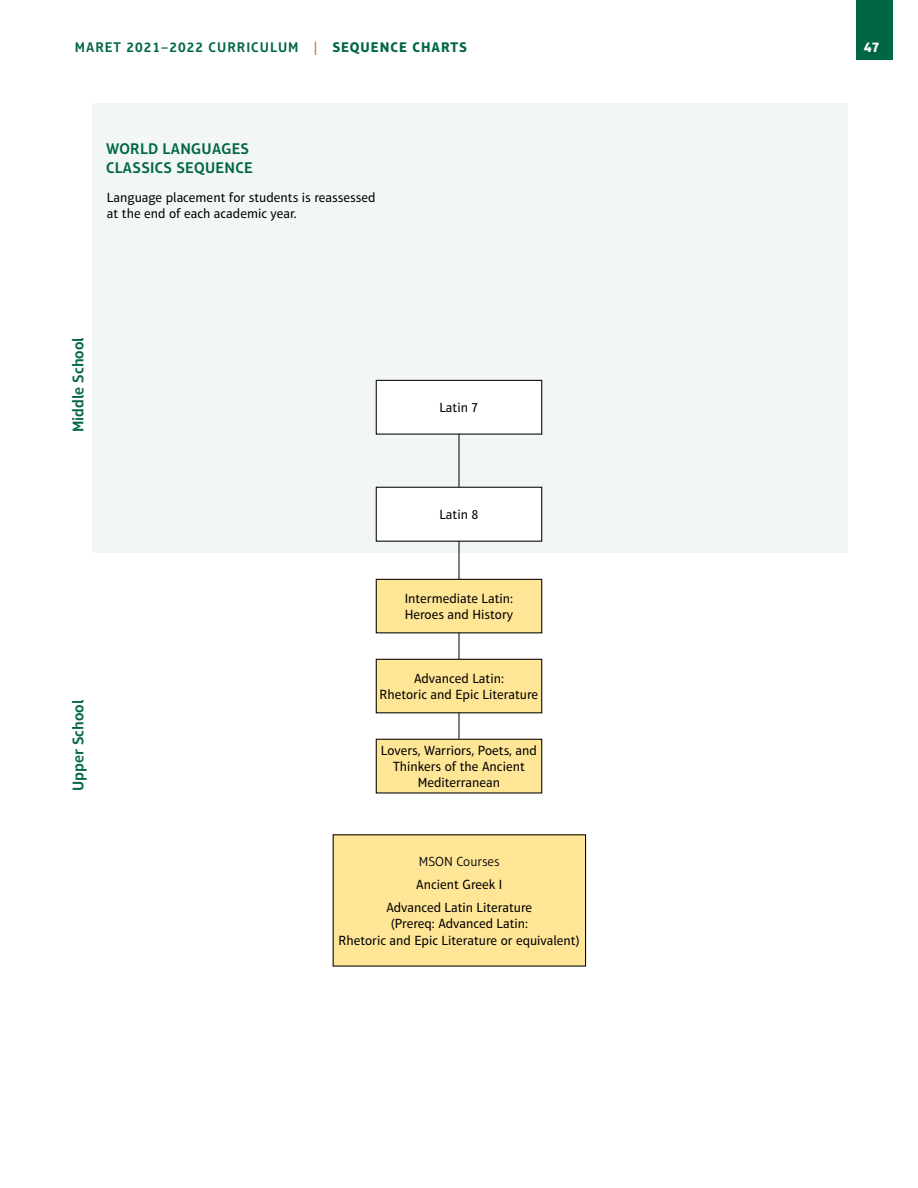
<style>
.page{position:relative;width:918px;height:1188px;background:#fff}
.page>*{position:absolute;margin:0;border:0;box-sizing:border-box;transform-origin:0 0}
.t1{font:600 15.75px/18.9px "Aptifer Sans LT Pro";letter-spacing:.025em;color:#006646}
.t2{font:600 15.75px "Aptifer Sans LT Pro";color:#006646}
.t3{font:600 14.25px "Aptifer Sans LT Pro";letter-spacing:.07em;color:#006646}
.t4{font:700 14.25px "Aptifer Sans LT Pro";color:#fff}
.t5{font:13.5px/16.2px "Aptifer Sans LT Pro";color:#000;text-align:center}
.t6{font:300 13.5px "Aptifer Sans LT Pro";color:#000}
.s1{color:#b68400}
.s2{font-weight:700}
</style>
<div class="page">
<div style="left:857px;top:0;width:36px;height:60px;background:#006646"></div>
<div style="left:92px;top:103px;width:756px;height:449px;background:#f2f7f6"></div>
<hr style="left:459px;top:399px;width:1px;height:340px;background:#000">
<div style="left:376px;top:380px;width:166px;height:54px;background:#fff"></div>
<div style="left:376px;top:380px;width:166px;height:55px;border:1px solid #000"></div>
<div style="left:376px;top:579px;width:166px;height:54px;background:#ffe697"></div>
<div style="left:376px;top:579px;width:166px;height:54px;border:1px solid #000"></div>
<div style="left:376px;top:659px;width:166px;height:54px;background:#ffe697"></div>
<div style="left:376px;top:659px;width:166px;height:54px;border:1px solid #000"></div>
<div style="left:376px;top:487px;width:166px;height:54px;background:#fff"></div>
<div style="left:376px;top:487px;width:166px;height:55px;border:1px solid #000"></div>
<div style="left:376px;top:739px;width:166px;height:54px;background:#ffe697"></div>
<div style="left:376px;top:739px;width:166px;height:54px;border:1px solid #000"></div>
<div style="left:333px;top:835px;width:253px;height:131px;background:#ffe697"></div>
<p class="t3" style="left:75px;top:38px;width:394px">MARET 2021–2022 CURRICULUM <span class="s1">|</span> <span class="s2">SEQUENCE CHARTS</span></p>
<p class="t4" style="left:864px;top:38px;width:17px">47</p>
<p class="t1" style="left:106px;top:139px;width:148px">WORLD LANGUAGES<br>CLASSICS SEQUENCE</p>
<p class="t5" style="left:107px;top:189px;width:270px;text-align:left">Language placement for students is reassessed at the end of each academic year.</p>
<p class="t2" style="left:69px;top:432px;width:96px;rotate:-90deg">Middle School</p>
<p class="t2" style="left:69px;top:791px;width:93px;rotate:-90deg">Upper School</p>
<p class="t5" style="left:439px;top:400px;width:41px">Latin 7</p>
<p class="t5" style="left:439px;top:507px;width:41px">Latin 8</p>
<p class="t5" style="left:405px;top:590px;width:110px;text-align:left">Intermediate Latin:<br>Heroes and History</p>
<p class="t5" style="left:380px;top:670px;width:160px">Advanced Latin:<br>Rhetoric and Epic Literature</p>
<p class="t5" style="left:381px;top:742px;width:158px">Lovers, Warriors, Poets, and<br>Thinkers of the Ancient<br>Mediterranean</p>
<p class="t6" style="left:419px;top:854px;width:82px">MSON Courses</p>
<p class="t5" style="left:386px;top:873px;width:147px;line-height:23px">Ancient Greek I<br>Advanced Latin Literature</p>
<p class="t5" style="left:339px;top:916px;width:243px">(Prereq: Advanced Latin:<br>Rhetoric and Epic Literature or equivalent)</p>
</div>
